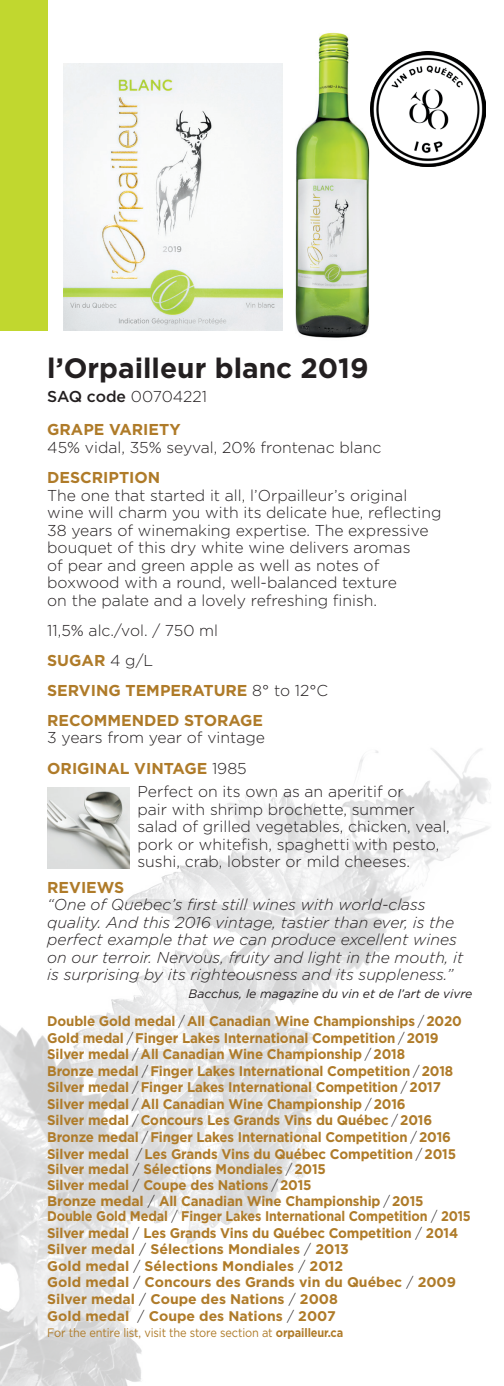
<style>
.page{position:relative;width:504px;height:1386px;background:#fff}
.page>*{position:absolute;margin:0;border:0;box-sizing:border-box;transform-origin:0 0}
.t1{font:700 28px "Gotham";color:#231f20}
.t2{font:300 15.75px/17.5px "Gotham";color:#231f20}
.t3{font:italic 300 15.75px/17.5px "Gotham";color:#231f20}
.t4{font:700 15.75px/30.1px "Gotham";color:#af7b29}
.t5{font:700 14px/16.4px "Gotham";letter-spacing:-.01em;color:#af7b29;scale:.95 1}
.t6{font:12.25px "Gotham";letter-spacing:-.01em;color:#af7b29;scale:.9 1}
.t7{font:italic 12.25px "Gotham";color:#231f20}
.s1{font-weight:500;color:#231f20}
.s2{font-weight:300;color:#231f20}
.s3{font-weight:700;color:#af7b29}
.s4{font-weight:700}
</style>
<div class="page">
<img style="left:0;top:748px;width:491px;height:638px">
<img style="left:47px;top:788px;width:83px;height:81px">
<div style="left:0;top:0;width:47px;height:330px;background:#c1d72f"></div>
<img style="left:295px;top:32px;width:76px;height:306px">
<img style="left:63px;top:63px;width:220px;height:267px">
<img style="left:371px;top:52px;width:115px;height:115px">
<h1 class="t1" style="left:47px;top:349px;width:323px">l’Orpailleur blanc 2019</h1>
<p class="t4" style="left:47px;top:380px;width:161px;line-height:33.2px"><span class="s1">SAQ code</span> <span class="s2">00704221<br></span>GRAPE VARIETY</p>
<p class="t2" style="left:47px;top:438px;width:336px">45% vidal, 35% seyval, 20% frontenac blanc</p>
<p class="t4" style="left:47px;top:462px;width:115px">DESCRIPTION</p>
<p class="t2" style="left:47px;top:486px;width:396px">The one that started it all, l’Orpailleur’s original wine will charm you with its delicate hue, reflecting 38 years of winemaking expertise. The expressive bouquet of this dry white wine delivers aromas<br>of pear and green apple as well as notes of boxwood with a round, well-balanced texture<br>on the palate and a lovely refreshing finish.</p>
<p class="t4" style="left:47px;top:615px;width:282px"><span class="s2">11,5% alc./vol. / 750 ml<br></span>SUGAR <span class="s2">4 g/L<br></span>SERVING TEMPERATURE <span class="s2">8° to 12°C<br></span>RECOMMENDED STORAGE</p>
<p class="t2" style="left:47px;top:722px;width:219px;line-height:30.1px">3 years from year of vintage<br><span class="s3">ORIGINAL VINTAGE</span> 1985</p>
<p class="t2" style="left:137px;top:783px;width:314px">Perfect on its own as an aperitif or<br>pair with shrimp brochette, summer salad of grilled vegetables, chicken, veal, pork or whitefish, spaghetti with pesto, sushi, crab, lobster or mild cheeses.</p>
<p class="t4" style="left:47px;top:872px;width:79px">REVIEWS</p>
<p class="t3" style="left:47px;top:895px;width:418px">“One of Quebec’s first still wines with world-class quality. And this 2016 vintage, tastier than ever, is the perfect example that we can produce excellent wines on our terroir. Nervous, fruity and light in the mouth, it is surprising by its righteousness and its suppleness.”</p>
<p class="t7" style="left:188px;top:986px;width:286px">Bacchus, le magazine du vin et de l’art de vivre</p>
<p class="t5" style="left:47px;top:1013px;width:447px">Double Gold medal <span class="s2">/</span> All Canadian Wine Championships <span class="s2">/</span> 2020<br>Gold medal <span class="s2">/</span> Finger Lakes International Competition <span class="s2">/</span> 2019<br>Silver medal <span class="s2">/</span> All Canadian Wine Championship <span class="s2">/</span> 2018<br>Bronze medal <span class="s2">/</span> Finger Lakes International Competition <span class="s2">/</span> 2018<br>Silver medal <span class="s2">/</span> Finger Lakes International Competition <span class="s2">/</span> 2017<br>Silver medal <span class="s2">/</span> All Canadian Wine Championship <span class="s2">/</span> 2016<br>Silver medal <span class="s2">/</span> Concours Les Grands Vins du Québec <span class="s2">/</span> 2016<br>Bronze medal <span class="s2">/</span> Finger Lakes International Competition <span class="s2">/</span> 2016<br>Silver medal <span class="s2">/</span> Les Grands Vins du Québec Competition <span class="s2">/</span> 2015<br>Silver medal <span class="s2">/</span> Sélections Mondiales <span class="s2">/</span> 2015<br>Silver medal <span class="s2">/</span> Coupe des Nations <span class="s2">/</span> 2015<br>Bronze medal <span class="s2">/</span> All Canadian Wine Championship <span class="s2">/</span> 2015<br>Double Gold Medal <span class="s2">/</span> Finger Lakes International Competition <span class="s2">/</span> 2015<br>Silver medal <span class="s2">/</span> Les Grands Vins du Québec Competition <span class="s2">/</span> 2014<br>Silver medal <span class="s2">/</span> Sélections Mondiales <span class="s2">/</span> 2013<br>Gold medal <span class="s2">/</span> Sélections Mondiales <span class="s2">/</span> 2012<br>Gold medal <span class="s2">/</span> Concours des Grands vin du Québec <span class="s2">/</span> 2009<br>Silver medal <span class="s2">/</span> Coupe des Nations <span class="s2">/</span> 2008<br>Gold medal <span class="s2">/</span> Coupe des Nations <span class="s2">/</span> 2007</p>
<p class="t6" style="left:47px;top:1325px;width:331px">For the entire list, visit the store section at <span class="s4">orpailleur.ca</span></p>
</div>
